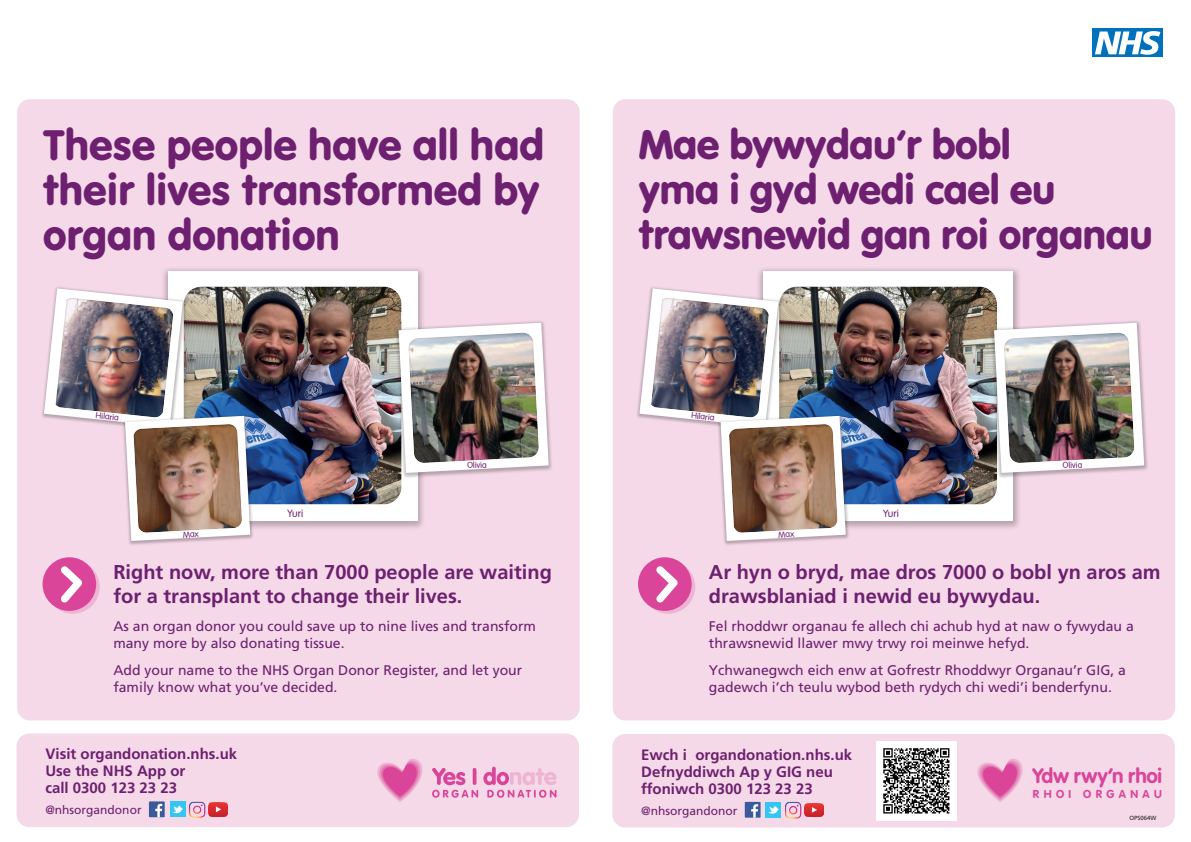
<style>
.page{position:relative;width:1191px;height:842px;background:#fff}
.page>*{position:absolute;margin:0;border:0;box-sizing:border-box;transform-origin:0 0}
.t1{font:44.7px/45px "VAG Rundschrift D";color:#6d206f;text-align:justify}
.t2{font:43px/45px "VAG Rundschrift D";letter-spacing:-.01em;color:#6d206f}
.t3{font:20.6px "VAG Rounded Bold";letter-spacing:-.01em;color:#da4599}
.t4{font:700 20px/24px "Frutiger LT Pro";color:#6d206f}
.t5{font:700 15px/17px "Frutiger LT Pro";color:#6d206f}
.t6{font:14px/16.8px "Frutiger LT Pro";color:#6d206f}
.t7{font:12px "Frutiger LT Pro";color:#6d206f}
.t8{font:11.3px "VAG Rounded Bold";letter-spacing:.39em;color:#da4599}
.t9{font:300 11.1px "VAG Rundschrift D";color:#6d206f}
.t10{font:300 9.1px "VAG Rundschrift D";color:#6d206f}
.t11{font:6px "Frutiger LT Pro";color:#231f20}
</style>
<div class="page">
<div style="left:612px;top:734px;width:562px;height:93px;background:#f5d9e8;border-radius:13px"></div>
<svg style="left:977px;top:758px;width:46px;height:44px"></svg>
<img style="left:877px;top:741px;width:79px;height:79px">
<div style="left:745px;top:802px;width:15px;height:16px;background:#3b5a9a"></div>
<svg style="left:751px;top:804px;width:7px;height:14px"></svg>
<img style="left:785px;top:802px;width:17px;height:16px">
<img style="left:805px;top:803px;width:18px;height:13px">
<div style="left:765px;top:802px;width:16px;height:16px;background:#33c5f3"></div>
<svg style="left:768px;top:806px;width:11px;height:8px"></svg>
<div style="left:17px;top:733px;width:562px;height:94px;background:#f5d9e8;border-radius:13px"></div>
<svg style="left:377px;top:758px;width:46px;height:44px"></svg>
<svg style="left:432px;top:767px;width:124px;height:31px"></svg>
<div style="left:149px;top:801px;width:16px;height:16px;background:#3b5a9a"></div>
<svg style="left:155px;top:804px;width:7px;height:13px"></svg>
<img style="left:189px;top:801px;width:17px;height:17px">
<img style="left:209px;top:803px;width:19px;height:13px">
<div style="left:170px;top:802px;width:15px;height:15px;background:#33c5f3"></div>
<svg style="left:172px;top:806px;width:11px;height:8px"></svg>
<div style="left:17px;top:99px;width:562px;height:621px;background:#f5d9e8;border-radius:13px"></div>
<svg style="left:43px;top:557px;width:57px;height:57px"></svg>
<div style="left:160px;top:265px;width:266px;height:266px;background:#231f20;opacity:.3"></div>
<div style="left:168px;top:271px;width:249px;height:249px;background:#fff"></div>
<div style="left:182px;top:285px;width:220px;height:220px;background:#231f20;opacity:.25"></div>
<div style="left:394px;top:320px;width:159px;height:159px;background:#231f20;opacity:.3"></div>
<img style="left:398px;top:323px;width:151px;height:150px">
<div style="left:41px;top:286px;width:146px;height:146px;background:#231f20;opacity:.3"></div>
<div style="left:122px;top:413px;width:132px;height:133px;background:#231f20;opacity:.3"></div>
<div style="left:613px;top:99px;width:562px;height:621px;background:#f5d9e8;border-radius:13px"></div>
<svg style="left:638px;top:557px;width:57px;height:57px"></svg>
<div style="left:755px;top:265px;width:266px;height:266px;background:#231f20;opacity:.3"></div>
<div style="left:763px;top:271px;width:249px;height:249px;background:#fff"></div>
<div style="left:777px;top:285px;width:220px;height:220px;background:#231f20;opacity:.25"></div>
<div style="left:990px;top:320px;width:159px;height:159px;background:#231f20;opacity:.3"></div>
<img style="left:994px;top:323px;width:150px;height:150px">
<div style="left:636px;top:286px;width:146px;height:146px;background:#231f20;opacity:.3"></div>
<div style="left:717px;top:413px;width:133px;height:133px;background:#231f20;opacity:.3"></div>
<div style="left:1093px;top:29px;width:70px;height:28px;background:#0072bc"></div>
<svg style="left:1095px;top:31px;width:65px;height:24px"></svg>
<img style="left:44px;top:288px;width:206px;height:253px">
<img style="left:639px;top:288px;width:206px;height:253px">
<p class="t1" style="left:43px;top:123px;width:502px">These people have all had their lives transformed by organ donation</p>
<p class="t10" style="left:96px;top:410px;width:25px;rotate:6deg">Hilaria</p>
<p class="t9" style="left:287px;top:507px;width:17px">Yuri</p>
<p class="t10" style="left:467px;top:460px;width:21px;rotate:-3deg">Olivia</p>
<p class="t4" style="left:113px;top:560px;width:440px">Right now, more than 7000 people are waiting for a transplant to change their lives.</p>
<p class="t6" style="left:113px;top:618px;width:424px">As an organ donor you could save up to nine lives and transform many more by also donating tissue.</p>
<p class="t6" style="left:113px;top:662px;width:410px">Add your name to the NHS Organ Donor Register, and let your family know what you’ve decided.</p>
<p class="t5" style="left:45px;top:745px;width:193px">Visit organdonation.nhs.uk<br>Use the NHS App or<br>call 0300 123 23 23</p>
<p class="t7" style="left:45px;top:803px;width:98px">@nhsorgandonor</p>
<p class="t2" style="left:639px;top:122px;width:515px">Mae bywydau’r bobl<br>yma i gyd wedi cael eu trawsnewid gan roi organau</p>
<p class="t10" style="left:692px;top:410px;width:25px;rotate:6deg">Hilaria</p>
<p class="t9" style="left:883px;top:507px;width:17px">Yuri</p>
<p class="t10" style="left:1062px;top:460px;width:21px;rotate:-3deg">Olivia</p>
<p class="t4" style="left:709px;top:560px;width:453px">Ar hyn o bryd, mae dros 7000 o bobl yn aros am drawsblaniad i newid eu bywydau.</p>
<p class="t6" style="left:709px;top:618px;width:426px">Fel rhoddwr organau fe allech chi achub hyd at naw o fywydau a thrawsnewid llawer mwy trwy roi meinwe hefyd.</p>
<p class="t6" style="left:709px;top:662px;width:418px">Ychwanegwch eich enw at Gofrestr Rhoddwyr Organau’r GIG, a gadewch i’ch teulu wybod beth rydych chi wedi’i benderfynu.</p>
<p class="t5" style="left:641px;top:746px;width:212px">Ewch i organdonation.nhs.uk<br>Defnyddiwch Ap y GIG neu ffoniwch 0300 123 23 23</p>
<p class="t7" style="left:641px;top:804px;width:98px">@nhsorgandonor</p>
<p class="t3" style="left:1032px;top:763px;width:131px">Ydw rwy’n rhoi</p>
<p class="t8" style="left:1033px;top:787px;width:130px">RHOI ORGANAU</p>
<p class="t11" style="left:1129px;top:815px;width:29px">OPS064W</p>
</div>
